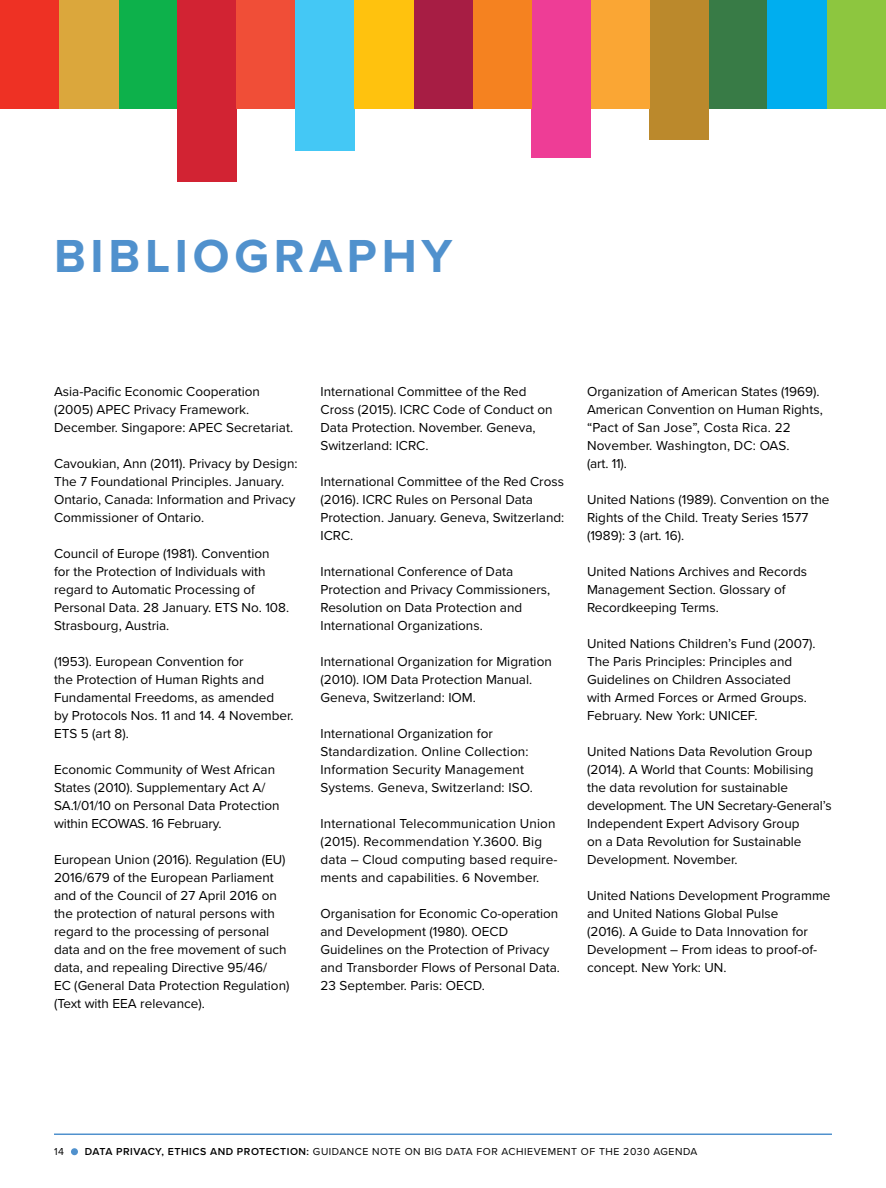
<style>
.page{position:relative;width:886px;height:1188px;background:#fff}
.page>*{position:absolute;margin:0;border:0;box-sizing:border-box;transform-origin:0 0}
.t1{font:700 48px "Proxima Nova";letter-spacing:.1em;color:#5091cd}
.t2{font:13.5px/18px "Proxima Nova";color:#000}
.t3{font:10.5px "Proxima Nova";letter-spacing:.05em;color:#000}
.s1{font-weight:600}
</style>
<div class="page">
<div style="left:709px;top:0;width:59px;height:108px;background:#387b46"></div>
<div style="left:650px;top:0;width:59px;height:139px;background:#bb892c"></div>
<div style="left:118px;top:0;width:59px;height:108px;background:#0db14b"></div>
<div style="left:590px;top:0;width:60px;height:108px;background:#faa634"></div>
<div style="left:177px;top:0;width:59px;height:181px;background:#d22333"></div>
<div style="left:531px;top:0;width:59px;height:158px;background:#ee3d96"></div>
<div style="left:236px;top:0;width:59px;height:108px;background:#f04e37"></div>
<div style="left:472px;top:0;width:59px;height:108px;background:#f58220"></div>
<div style="left:295px;top:0;width:59px;height:151px;background:#44c8f5"></div>
<div style="left:0;top:0;width:59px;height:108px;background:#ee3124"></div>
<div style="left:827px;top:0;width:59px;height:108px;background:#8dc63f"></div>
<div style="left:413px;top:0;width:59px;height:108px;background:#a71d44"></div>
<div style="left:768px;top:0;width:59px;height:108px;background:#00aeef"></div>
<div style="left:59px;top:0;width:59px;height:108px;background:#dba73c"></div>
<div style="left:354px;top:0;width:59px;height:108px;background:#ffc20e"></div>
<hr style="left:54px;top:1134px;width:778px;height:1px;background:#5091cd">
<div style="left:71px;top:1148px;width:7px;height:7px;background:#5091cd;border-radius:50%"></div>
<h1 class="t1" style="left:54px;top:220px;width:400px">BIBLIOGRAPHY</h1>
<p class="t2" style="left:54px;top:382px;width:241px">Asia-Pacific Economic Cooperation (2005) APEC Privacy Framework.<br>December. Singapore: APEC Secretariat.</p>
<p class="t2" style="left:54px;top:454px;width:245px">Cavoukian, Ann (2011). Privacy by Design:<br>The 7 Foundational Principles. January.<br>Ontario, Canada: Information and Privacy Commissioner of Ontario.</p>
<p class="t2" style="left:54px;top:544px;width:237px">Council of Europe (1981). Convention<br>for the Protection of Individuals with regard to Automatic Processing of Personal Data. 28 January. ETS No. 108.<br>Strasbourg, Austria.</p>
<p class="t2" style="left:54px;top:652px;width:241px">(1953). European Convention for<br>the Protection of Human Rights and<br>Fundamental Freedoms, as amended<br>by Protocols Nos. 11 and 14. 4 November.<br>ETS 5 (art 8).</p>
<p class="t2" style="left:54px;top:760px;width:227px">Economic Community of West African States (2010). Supplementary Act A/ SA.1/01/10 on Personal Data Protection within ECOWAS. 16 February.</p>
<p class="t2" style="left:54px;top:850px;width:237px">European Union (2016). Regulation (EU)<br>2016/679 of the European Parliament and of the Council of 27 April 2016 on the protection of natural persons with regard to the processing of personal data and on the free movement of such data, and repealing Directive 95/46/<br>EC (General Data Protection Regulation) (Text with EEA relevance).</p>
<p class="t2" style="left:320px;top:382px;width:234px">International Committee of the Red<br>Cross (2015). ICRC Code of Conduct on<br>Data Protection. November. Geneva,<br>Switzerland: ICRC.</p>
<p class="t2" style="left:320px;top:472px;width:245px">International Committee of the Red Cross (2016). ICRC Rules on Personal Data<br>Protection. January. Geneva, Switzerland:<br>ICRC.</p>
<p class="t2" style="left:320px;top:562px;width:231px">International Conference of Data Protection and Privacy Commissioners, Resolution on Data Protection and International Organizations.</p>
<p class="t2" style="left:320px;top:652px;width:233px">International Organization for Migration (2010). IOM Data Protection Manual.<br>Geneva, Switzerland: IOM.</p>
<p class="t2" style="left:320px;top:724px;width:214px">International Organization for Standardization. Online Collection:<br>Information Security Management Systems. Geneva, Switzerland: ISO.</p>
<p class="t2" style="left:320px;top:814px;width:238px">International Telecommunication Union (2015). Recommendation Y.3600. Big data – Cloud computing based require&shy;ments and capabilities. 6 November.</p>
<p class="t2" style="left:320px;top:904px;width:241px">Organisation for Economic Co-operation and Development (1980). OECD Guidelines on the Protection of Privacy and Transborder Flows of Personal Data.<br>23 September. Paris: OECD.</p>
<p class="t2" style="left:587px;top:382px;width:237px">Organization of American States (1969).<br>American Convention on Human Rights, “Pact of San Jose”, Costa Rica. 22<br>November. Washington, DC: OAS.<br>(art. 11).</p>
<p class="t2" style="left:587px;top:490px;width:244px">United Nations (1989). Convention on the<br>Rights of the Child. Treaty Series 1577 (1989): 3 (art. 16).</p>
<p class="t2" style="left:587px;top:562px;width:221px">United Nations Archives and Records<br>Management Section. Glossary of<br>Recordkeeping Terms.</p>
<p class="t2" style="left:587px;top:634px;width:230px">United Nations Children’s Fund (2007).<br>The Paris Principles: Principles and Guidelines on Children Associated with Armed Forces or Armed Groups.<br>February. New York: UNICEF.</p>
<p class="t2" style="left:587px;top:742px;width:246px">United Nations Data Revolution Group (2014). A World that Counts: Mobilising the data revolution for sustainable development. The UN Secretary-General’s Independent Expert Advisory Group<br>on a Data Revolution for Sustainable Development. November.</p>
<p class="t2" style="left:587px;top:886px;width:245px">United Nations Development Programme and United Nations Global Pulse<br>(2016). A Guide to Data Innovation for Development – From ideas to proof-of&shy;concept. New York: UN.</p>
<p class="t3" style="left:54px;top:1144px;width:11px">14</p>
<p class="t3" style="left:85px;top:1144px;width:614px"><span class="s1">DATA PRIVACY, ETHICS AND PROTECTION:</span> GUIDANCE NOTE ON BIG DATA FOR ACHIEVEMENT OF THE 2030 AGENDA</p>
</div>
